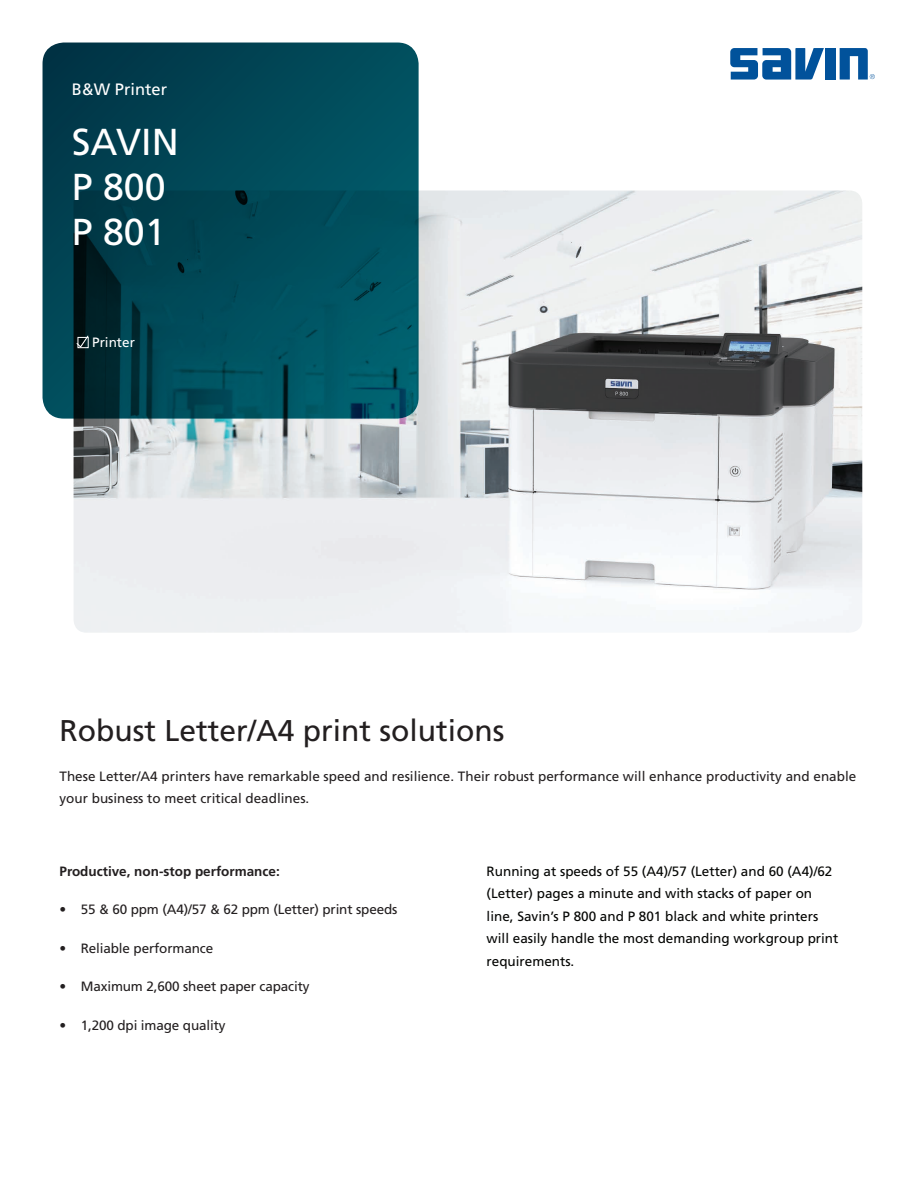
<style>
.page{position:relative;width:918px;height:1188px;background:#fff}
.page>*{position:absolute;margin:0;border:0;box-sizing:border-box;transform-origin:0 0}
.Balloon_-_Large{font:37.5px "Frutiger LT Std";color:#fff}
.t1{font:30px "Frutiger LT Std";color:#231f20}
.Balloon_-_Medium{font:16.5px "Frutiger LT Std";color:#fff}
.Body{font:13.5px/22.5px "Frutiger LT Std";color:#040503}
.Body-2{font:13.5px/22.5px "Frutiger LT Std";color:#231f20}
.Bullets{font:13.5px "Frutiger LT Std";letter-spacing:-.01em;color:#231f20}
.Body-3{font:700 13.5px "Frutiger LT Std";color:#231f20}
.Balloon_-_Small{font:13.5px "Frutiger LT Std";color:#fff}
</style>
<div class="page">
<img style="left:74px;top:191px;width:788px;height:442px">
<svg style="left:43px;top:43px;width:376px;height:376px;background:#004755"></svg>
<svg style="left:76px;top:335px;width:13px;height:14px"></svg>
<div style="left:78px;top:337px;width:10px;height:11px;border:1px solid #fff"></div>
<svg style="left:730px;top:48px;width:94px;height:32px"></svg>
<div style="left:825px;top:48px;width:10px;height:32px;background:#01529b"></div>
<svg style="left:840px;top:48px;width:35px;height:32px"></svg>
<p class="Balloon_-_Medium" style="left:72px;top:80px;width:97px">B&amp;W Printer</p>
<p class="Balloon_-_Large" style="left:72px;top:120px;width:108px">SAVIN</p>
<p class="Balloon_-_Large" style="left:72px;top:165px;width:95px">P 800</p>
<p class="Balloon_-_Large" style="left:72px;top:210px;width:95px">P 801</p>
<p class="Balloon_-_Small" style="left:92px;top:334px;width:44px">Printer</p>
<p class="t1" style="left:60px;top:713px;width:447px">Robust Letter/A4 print solutions</p>
<p class="Body-2" style="left:60px;top:765px;width:798px">These Letter/A4 printers have remarkable speed and resilience. Their robust performance will enhance productivity and enable your business to meet critical deadlines.</p>
<p class="Body-3" style="left:60px;top:863px;width:222px">Productive, non-stop performance:</p>
<p class="Bullets" style="left:60px;top:901px;width:339px">• 55 &amp; 60 ppm (A4)/57 &amp; 62 ppm (Letter) print speeds</p>
<p class="Bullets" style="left:60px;top:940px;width:155px">• Reliable performance</p>
<p class="Bullets" style="left:60px;top:978px;width:252px">• Maximum 2,600 sheet paper capacity</p>
<p class="Bullets" style="left:60px;top:1017px;width:168px">• 1,200 dpi image quality</p>
<p class="Body" style="left:487px;top:860px;width:353px">Running at speeds of 55 (A4)/57 (Letter) and 60 (A4)/62 (Letter) pages a minute and with stacks of paper on line, Savin’s P 800 and P 801 black and white printers will easily handle the most demanding workgroup print requirements.</p>
</div>
